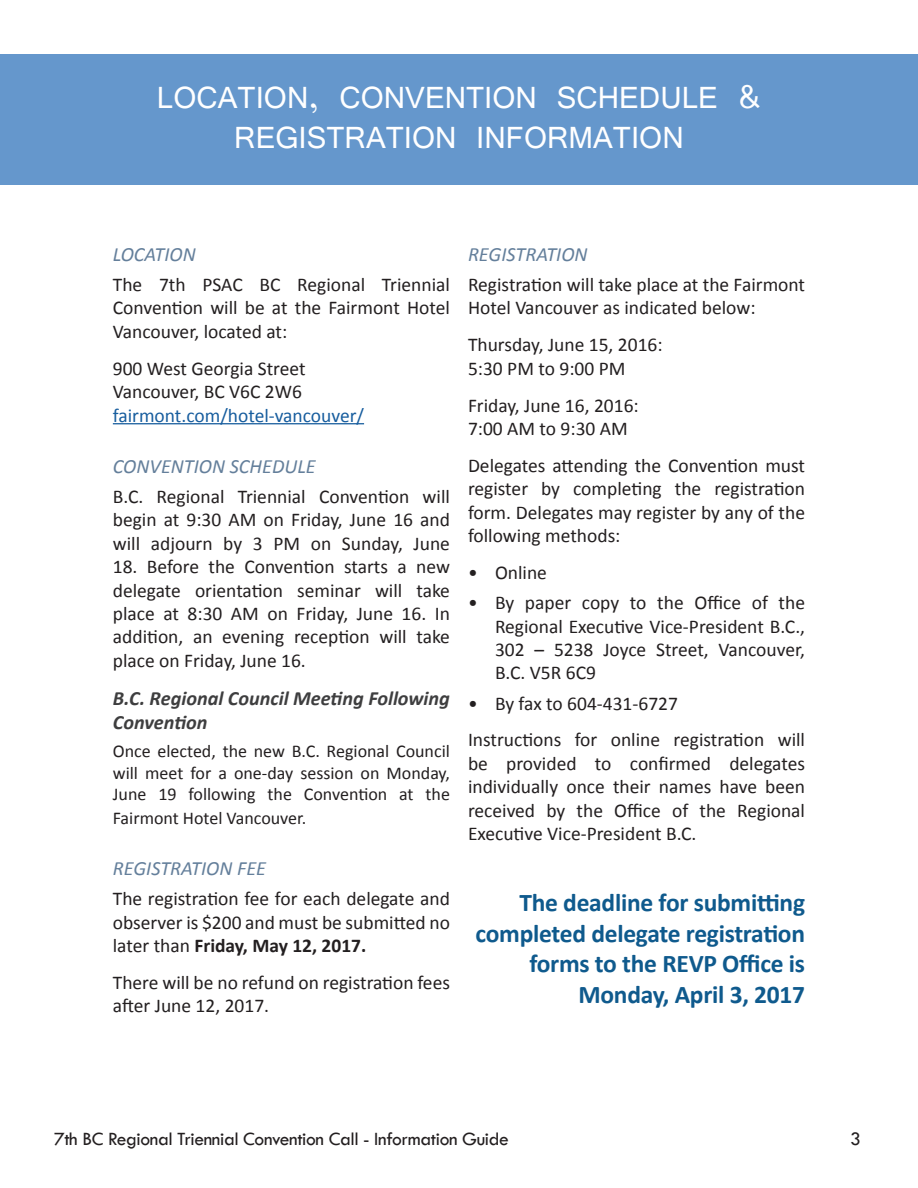
<style>
.page{position:relative;width:918px;height:1188px;background:#fff}
.page>*{position:absolute;margin:0;border:0;box-sizing:border-box;transform-origin:0 0}
.t1{font:33px/39.6px "Vrinda";color:#fff;text-align:center}
.t2{font:700 25.5px/30.6px "Calibri";letter-spacing:-.01em;color:#0f5a8d;text-align:right}
.t3{font:italic 20.25px "Calibri";color:#647f9b}
.t4{font:italic 700 20.25px/24.3px "Calibri";color:#3e3e3f}
.t5{font:19.5px/23.4px "Calibri";color:#231f20;text-align:justify}
.t6{font:19.5px "Tw Cen";letter-spacing:-.02em;color:#231f20}
.t7{font:19.5px "Calibri";color:#175d9e}
.t8{font:18px/21.6px "Calibri";color:#231f20;text-align:justify}
.s1{font-weight:700}
</style>
<div class="page">
<div style="left:0;top:54px;width:918px;height:131px;background:#6597cc"></div>
<hr style="left:113px;top:423px;width:251px;height:1px;background:#175d9e">
<p class="t1" style="left:157px;top:79px;width:606px">LOCATION, CONVENTION SCHEDULE &amp;<br>REGISTRATION INFORMATION</p>
<p class="t3" style="left:113px;top:240px;width:85px">LOCATION</p>
<p class="t5" style="left:113px;top:273px;width:339px">The 7th PSAC BC Regional Triennial Convention will be at the Fairmont Hotel Vancouver, located at:</p>
<p class="t5" style="left:113px;top:357px;width:194px">900 West Georgia Street</p>
<p class="t5" style="left:113px;top:380px;width:191px">Vancouver, BC V6C 2W6</p>
<p class="t7" style="left:113px;top:403px;width:253px">fairmont.com/hotel-vancouver/</p>
<p class="t3" style="left:113px;top:452px;width:205px">CONVENTION SCHEDULE</p>
<p class="t5" style="left:113px;top:485px;width:339px">B.C. Regional Triennial Convention will begin at 9:30 AM on Friday, June 16 and will adjourn by 3 PM on Sunday, June</p>
<p class="t5" style="left:113px;top:555px;width:339px">18. Before the Convention starts a new delegate orientation seminar will take place at 8:30 AM on Friday, June 16. In addition, an evening reception will take place on Friday, June 16.</p>
<p class="t4" style="left:113px;top:686px;width:339px">B.C. Regional Council Meeting Following<br>Convention</p>
<p class="t8" style="left:113px;top:741px;width:339px">Once elected, the new B.C. Regional Council will meet for a one-day session on Monday, June 19 following the Convention at the</p>
<p class="t8" style="left:113px;top:807px;width:195px">Fairmont Hotel Vancouver.</p>
<p class="t3" style="left:113px;top:855px;width:155px">REGISTRATION FEE</p>
<p class="t5" style="left:113px;top:887px;width:339px">The registration fee for each delegate and observer is $200 and must be submitted no later than <span class="s1">Friday, May 12, 2017.</span></p>
<p class="t5" style="left:113px;top:971px;width:339px">There will be no refund on registration fees after June 12, 2017.</p>
<p class="t3" style="left:468px;top:240px;width:121px">REGISTRATION</p>
<p class="t5" style="left:468px;top:273px;width:339px">Registration will take place at the Fairmont<br>Hotel Vancouver as indicated below:</p>
<p class="t5" style="left:468px;top:333px;width:196px">Thursday, June 15, 2016:<br>5:30 PM to 9:00 PM</p>
<p class="t5" style="left:468px;top:394px;width:172px">Friday, June 16, 2016:</p>
<p class="t5" style="left:468px;top:417px;width:161px">7:00 AM to 9:30 AM</p>
<p class="t5" style="left:468px;top:454px;width:339px">Delegates attending the Convention must register by completing the registration form. Delegates may register by any of the following methods:</p>
<p class="t5" style="left:468px;top:561px;width:81px">• Online</p>
<p class="t5" style="left:495px;top:591px;width:312px;text-indent:-27px">• By paper copy to the Office of the Regional Executive Vice-President B.C., 302 – 5238 Joyce Street, Vancouver, B.C. V5R 6C9</p>
<p class="t5" style="left:468px;top:691px;width:212px">• By fax to 604-431-6727</p>
<p class="t5" style="left:468px;top:728px;width:339px">Instructions for online registration will be provided to confirmed delegates individually once their names have been received by the Office of the Regional Executive Vice-President B.C.</p>
<p class="t2" style="left:475px;top:887px;width:331px">The deadline for submitting completed delegate registration forms to the REVP Office is</p>
<p class="t2" style="left:578px;top:979px;width:228px">Monday, April 3, 2017</p>
<p class="t6" style="left:54px;top:1127px;width:456px">7th BC Regional Triennial Convention Call - Information Guide</p>
<p class="t6" style="left:850px;top:1127px;width:12px">3</p>
</div>
